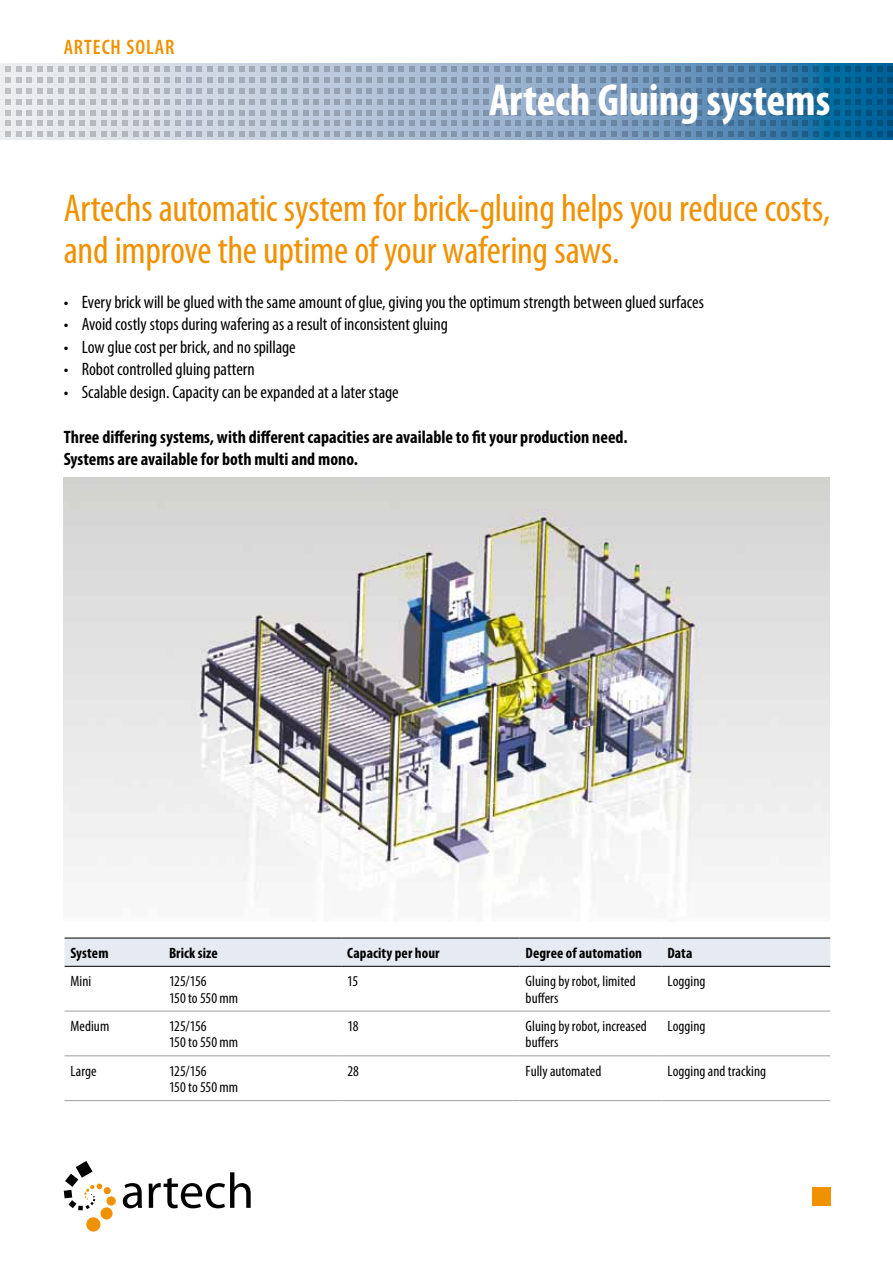
<style>
.page{position:relative;width:893px;height:1263px;background:#fff}
.page>*{position:absolute;margin:0;border:0;box-sizing:border-box;transform-origin:0 0}
.t1{font:700 condensed 45px "Myriad Pro";letter-spacing:-.005em;color:#fff}
.t2{font:condensed 39px/42px "Myriad Pro";letter-spacing:-.01em;color:#f09100}
.t3{font:600 condensed 21px "Myriad Pro";letter-spacing:.04em;color:#f09100}
.t4{font:condensed 18px "Myriad Pro";letter-spacing:-.005em;color:#000}
.t5{font:700 condensed 18px/22.5px "Myriad Pro";color:#000}
.t6{font:condensed 15px/16.5px "Myriad Pro";letter-spacing:.005em;color:#000}
.t7{font:700 condensed 15px "Myriad Pro";letter-spacing:.005em;color:#000}
</style>
<div class="page">
<svg style="left:0;top:64px;width:893px;height:76px;background:#91aec8"></svg>
<svg style="left:888px;top:67px;width:5px;height:48px"></svg>
<svg style="left:888px;top:121px;width:5px;height:5px"></svg>
<svg style="left:888px;top:132px;width:5px;height:5px"></svg>
<svg style="left:856px;top:67px;width:26px;height:48px"></svg>
<svg style="left:856px;top:121px;width:26px;height:5px"></svg>
<svg style="left:856px;top:132px;width:26px;height:5px"></svg>
<svg style="left:452px;top:67px;width:26px;height:48px"></svg>
<svg style="left:452px;top:121px;width:26px;height:5px"></svg>
<svg style="left:452px;top:132px;width:26px;height:5px"></svg>
<svg style="left:399px;top:67px;width:47px;height:48px;background:#9fb1c8"></svg>
<svg style="left:399px;top:121px;width:47px;height:5px"></svg>
<svg style="left:399px;top:132px;width:47px;height:5px"></svg>
<svg style="left:771px;top:67px;width:79px;height:48px;background:#186c9c"></svg>
<svg style="left:771px;top:121px;width:79px;height:5px"></svg>
<svg style="left:771px;top:132px;width:79px;height:5px"></svg>
<svg style="left:367px;top:67px;width:26px;height:48px"></svg>
<svg style="left:367px;top:121px;width:26px;height:5px"></svg>
<svg style="left:367px;top:132px;width:26px;height:5px"></svg>
<svg style="left:739px;top:67px;width:26px;height:48px"></svg>
<svg style="left:739px;top:121px;width:26px;height:5px"></svg>
<svg style="left:739px;top:132px;width:26px;height:5px"></svg>
<svg style="left:686px;top:67px;width:47px;height:48px;background:#5884ac"></svg>
<svg style="left:686px;top:121px;width:47px;height:5px"></svg>
<svg style="left:686px;top:132px;width:47px;height:5px"></svg>
<svg style="left:282px;top:67px;width:79px;height:48px;background:#b1bdce"></svg>
<svg style="left:282px;top:121px;width:79px;height:5px"></svg>
<svg style="left:282px;top:132px;width:79px;height:5px"></svg>
<svg style="left:654px;top:67px;width:26px;height:48px"></svg>
<svg style="left:654px;top:121px;width:26px;height:5px"></svg>
<svg style="left:654px;top:132px;width:26px;height:5px"></svg>
<svg style="left:250px;top:67px;width:26px;height:48px"></svg>
<svg style="left:250px;top:121px;width:26px;height:5px"></svg>
<svg style="left:250px;top:132px;width:26px;height:5px"></svg>
<svg style="left:197px;top:67px;width:47px;height:48px;background:#c0c8d4"></svg>
<svg style="left:197px;top:121px;width:47px;height:5px"></svg>
<svg style="left:197px;top:132px;width:47px;height:5px"></svg>
<svg style="left:80px;top:67px;width:26px;height:48px"></svg>
<svg style="left:80px;top:121px;width:26px;height:5px"></svg>
<svg style="left:80px;top:132px;width:26px;height:5px"></svg>
<svg style="left:569px;top:67px;width:79px;height:48px;background:#7c9aba"></svg>
<svg style="left:569px;top:121px;width:79px;height:5px"></svg>
<svg style="left:569px;top:132px;width:79px;height:5px"></svg>
<svg style="left:165px;top:67px;width:26px;height:48px"></svg>
<svg style="left:165px;top:121px;width:26px;height:5px"></svg>
<svg style="left:165px;top:132px;width:26px;height:5px"></svg>
<svg style="left:537px;top:67px;width:26px;height:48px"></svg>
<svg style="left:537px;top:121px;width:26px;height:5px"></svg>
<svg style="left:537px;top:132px;width:26px;height:5px"></svg>
<svg style="left:484px;top:67px;width:47px;height:48px;background:#90a7c2"></svg>
<svg style="left:484px;top:121px;width:47px;height:5px"></svg>
<svg style="left:484px;top:132px;width:47px;height:5px"></svg>
<svg style="left:112px;top:67px;width:47px;height:48px;background:#cdd1d9"></svg>
<svg style="left:112px;top:121px;width:47px;height:5px"></svg>
<svg style="left:112px;top:132px;width:47px;height:5px"></svg>
<svg style="left:0;top:67px;width:74px;height:48px;background:#dadcdf"></svg>
<svg style="left:0;top:121px;width:74px;height:5px"></svg>
<svg style="left:0;top:132px;width:74px;height:5px"></svg>
<div style="left:65px;top:939px;width:765px;height:27px;background:#e6ebf3"></div>
<hr style="left:65px;top:938px;width:98px;height:1px;background:#000">
<hr style="left:163px;top:938px;width:178px;height:1px;background:#000">
<hr style="left:341px;top:938px;width:179px;height:1px;background:#000">
<hr style="left:520px;top:938px;width:141px;height:1px;background:#000">
<hr style="left:661px;top:938px;width:169px;height:1px;background:#000">
<hr style="left:65px;top:966px;width:98px;height:1px;background:#000">
<hr style="left:163px;top:966px;width:178px;height:1px;background:#000">
<hr style="left:341px;top:966px;width:179px;height:1px;background:#000">
<hr style="left:520px;top:966px;width:141px;height:1px;background:#000">
<hr style="left:661px;top:966px;width:169px;height:1px;background:#000">
<hr style="left:65px;top:1011px;width:98px;height:1px;background:#9c9e9f">
<hr style="left:163px;top:1011px;width:178px;height:1px;background:#9c9e9f">
<hr style="left:341px;top:1011px;width:179px;height:1px;background:#9c9e9f">
<hr style="left:520px;top:1011px;width:141px;height:1px;background:#9c9e9f">
<hr style="left:661px;top:1011px;width:169px;height:1px;background:#9c9e9f">
<hr style="left:65px;top:1055px;width:98px;height:1px;background:#9c9e9f">
<hr style="left:163px;top:1055px;width:178px;height:1px;background:#9c9e9f">
<hr style="left:341px;top:1055px;width:179px;height:1px;background:#9c9e9f">
<hr style="left:520px;top:1055px;width:141px;height:1px;background:#9c9e9f">
<hr style="left:661px;top:1055px;width:169px;height:1px;background:#9c9e9f">
<hr style="left:65px;top:1100px;width:98px;height:1px;background:#9c9e9f">
<hr style="left:163px;top:1100px;width:178px;height:1px;background:#9c9e9f">
<hr style="left:341px;top:1100px;width:179px;height:1px;background:#9c9e9f">
<hr style="left:520px;top:1100px;width:141px;height:1px;background:#9c9e9f">
<hr style="left:661px;top:1100px;width:169px;height:1px;background:#9c9e9f">
<img style="left:64px;top:477px;width:765px;height:422px">
<svg style="left:123px;top:1183px;width:19px;height:25px"></svg>
<svg style="left:149px;top:1172px;width:102px;height:36px"></svg>
<div style="left:86px;top:1217px;width:14px;height:14px;background:#f09100;border-radius:50%"></div>
<div style="left:100px;top:1207px;width:13px;height:12px;background:#f09100;border-radius:50%"></div>
<div style="left:107px;top:1196px;width:9px;height:9px;background:#f09100;border-radius:50%"></div>
<div style="left:104px;top:1187px;width:7px;height:7px;background:#f09100;border-radius:50%"></div>
<svg style="left:64px;top:1161px;width:38px;height:49px"></svg>
<div style="left:813px;top:1187px;width:18px;height:18px;background:#f09100"></div>
<p class="t3" style="left:64px;top:36px;width:112px">ARTECH SOLAR</p>
<h1 class="t1" style="left:489px;top:71px;width:343px">Artech Gluing systems</h1>
<h2 class="t2" style="left:64px;top:186px;width:768px">Artechs automatic system for brick-gluing helps you reduce costs, and improve the uptime of your wafering saws.</h2>
<p class="t4" style="left:64px;top:291px;width:642px">• Every brick will be glued with the same amount of glue, giving you the optimum strength between glued surfaces</p>
<p class="t4" style="left:64px;top:313px;width:386px">• Avoid costly stops during wafering as a result of inconsistent gluing</p>
<p class="t4" style="left:64px;top:336px;width:234px">• Low glue cost per brick, and no spillage</p>
<p class="t4" style="left:64px;top:358px;width:192px">• Robot controlled gluing pattern</p>
<p class="t4" style="left:64px;top:381px;width:337px">• Scalable design. Capacity can be expanded at a later stage</p>
<p class="t5" style="left:64px;top:425px;width:565px">Three differing systems, with different capacities are available to fit your production need.<br>Systems are available for both multi and mono.</p>
<p class="t7" style="left:71px;top:943px;width:40px">System</p>
<p class="t7" style="left:169px;top:943px;width:50px">Brick size</p>
<p class="t7" style="left:347px;top:943px;width:94px">Capacity per hour</p>
<p class="t7" style="left:526px;top:943px;width:118px">Degree of automation</p>
<p class="t7" style="left:667px;top:943px;width:26px">Data</p>
<p class="t6" style="left:71px;top:973px;width:22px">Mini</p>
<p class="t6" style="left:169px;top:973px;width:71px">125/156<br>150 to 550 mm</p>
<p class="t6" style="left:347px;top:973px;width:13px">15</p>
<p class="t6" style="left:526px;top:973px;width:112px">Gluing by robot, limited buffers</p>
<p class="t6" style="left:667px;top:973px;width:40px">Logging</p>
<p class="t6" style="left:71px;top:1017px;width:40px">Medium</p>
<p class="t6" style="left:169px;top:1017px;width:71px">125/156<br>150 to 550 mm</p>
<p class="t6" style="left:347px;top:1017px;width:13px">18</p>
<p class="t6" style="left:526px;top:1017px;width:123px">Gluing by robot, increased buffers</p>
<p class="t6" style="left:667px;top:1017px;width:40px">Logging</p>
<p class="t6" style="left:71px;top:1062px;width:28px">Large</p>
<p class="t6" style="left:169px;top:1062px;width:71px">125/156<br>150 to 550 mm</p>
<p class="t6" style="left:347px;top:1062px;width:13px">28</p>
<p class="t6" style="left:526px;top:1062px;width:77px">Fully automated</p>
<p class="t6" style="left:667px;top:1062px;width:100px">Loggingandtracking</p>
</div>
